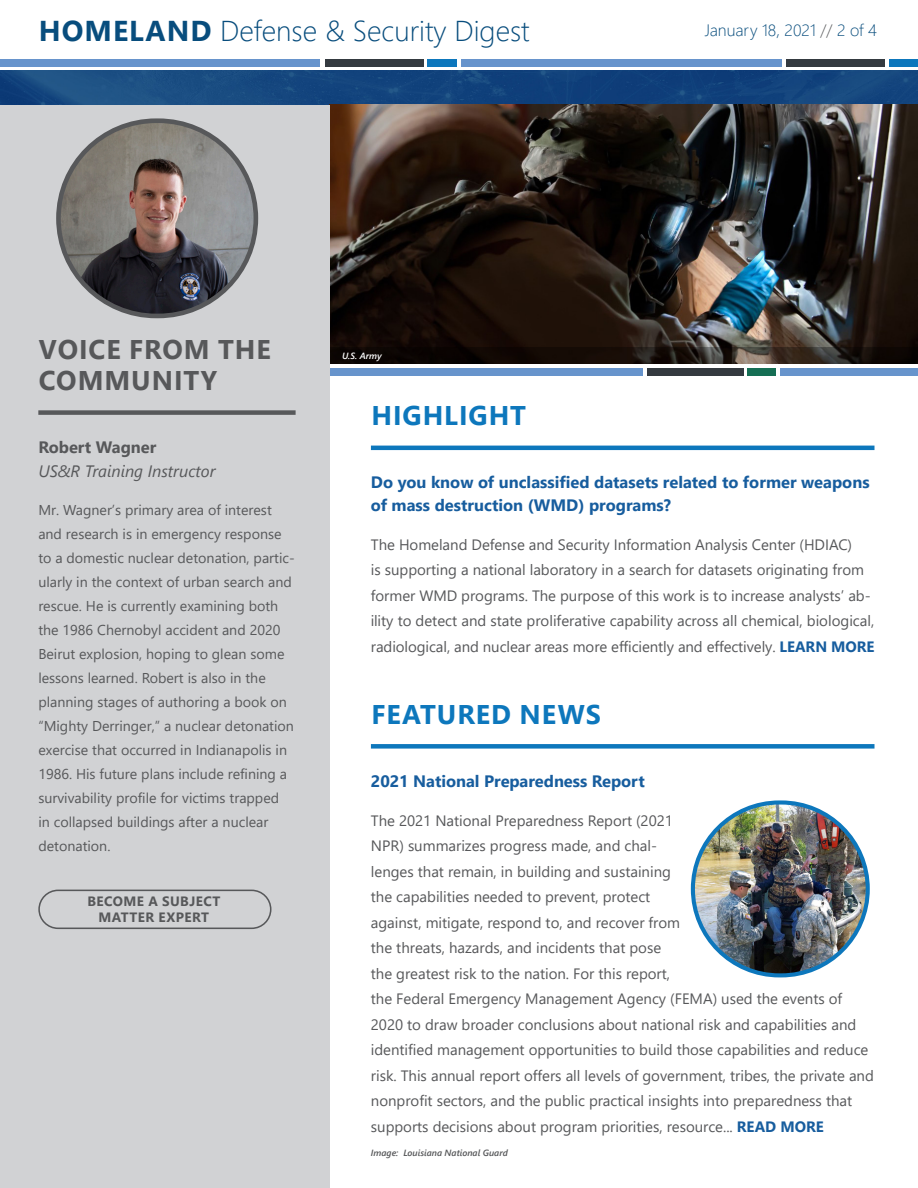
<style>
.page{position:relative;width:918px;height:1188px;background:#fff}
.page>*{position:absolute;margin:0;border:0;box-sizing:border-box;transform-origin:0 0}
.t1{font:300 28.65px "Segoe UI";color:#084d7d}
.Heading_1_-_Green{font:700 27px "Segoe UI";letter-spacing:.035em;color:#0d77bc}
.Heading_1_-_Gray{font:700 27px/31.5px "Segoe UI";letter-spacing:.035em;color:#57585a}
.Heading_2_-_Green{font:700 16.5px/22.5px "Segoe UI";color:#175d9e}
.Heading_2_-_Grey{font:italic 16.5px/24px "Segoe UI";color:#57585a}
.t2{font:300 16.5px "Segoe UI";color:#084d7d}
.Copy{font:15px/25.5px "Segoe UI";color:#57585a}
.Copy-2{font:14.25px/24px "Segoe UI";color:#57585a}
.Grey_Button_Text{font:700 13.5px/16.2px "Segoe UI";letter-spacing:.035em;color:#57585a;text-align:center}
.Image_Source_-_Grey{font:italic 600 9px "Segoe UI";color:#57585a}
.Image_Source{font:italic 600 9px "Segoe UI";color:#fff}
.s1{font-weight:700}
.s2{color:#57585a}
.s3{font-weight:700;font-style:normal}
.s4{font-weight:700;color:#175d9e}
</style>
<div class="page">
<img style="left:1px;top:71px;width:917px;height:34px">
<img style="left:330px;top:105px;width:588px;height:242px">
<div style="left:330px;top:369px;width:313px;height:7px;background:#6794cc"></div>
<div style="left:647px;top:369px;width:97px;height:7px;background:#343a40"></div>
<div style="left:748px;top:369px;width:28px;height:7px;background:#156e54"></div>
<div style="left:780px;top:369px;width:138px;height:7px;background:#6794cc"></div>
<svg style="left:330px;top:347px;width:588px;height:17px;background:#1e1612"></svg>
<div style="left:0;top:105px;width:330px;height:1083px;background:#d1d2d4"></div>
<hr style="left:371px;top:446px;width:504px;height:4px;background:#0d77bc">
<div style="left:371px;top:744px;width:504px;height:5px;background:#0d77bc"></div>
<img style="left:693px;top:803px;width:175px;height:172px;border-radius:86px">
<div style="left:691px;top:800px;width:179px;height:177px;border:4px solid #0d77bc;border-radius:86px"></div>
<div style="left:38px;top:410px;width:258px;height:5px;background:#57585a"></div>
<div style="left:38px;top:890px;width:234px;height:39px;border:2px solid #57585a;border-radius:19px"></div>
<img style="left:58px;top:121px;width:198px;height:195px;border-radius:98px">
<div style="left:56px;top:118px;width:202px;height:200px;border:5px solid #57585a;border-radius:98px"></div>
<div style="left:0;top:59px;width:320px;height:7px;background:#6794cc"></div>
<div style="left:325px;top:59px;width:99px;height:7px;background:#343a40"></div>
<div style="left:428px;top:59px;width:29px;height:7px;background:#0d77bc"></div>
<div style="left:461px;top:59px;width:321px;height:7px;background:#6794cc"></div>
<div style="left:786px;top:59px;width:99px;height:7px;background:#343a40"></div>
<div style="left:889px;top:59px;width:29px;height:7px;background:#0d77bc"></div>
<h1 class="t1" style="left:39px;top:4px;width:492px"><span class="s1">HOMELAND</span> Defense &amp; Security Digest</h1>
<p class="t2" style="left:705px;top:15px;width:174px">January 18, 2021 <span class="s2">//</span> 2 of 4</p>
<p class="Heading_1_-_Gray" style="left:39px;top:331px;width:234px">VOICE FROM THE<br>COMMUNITY</p>
<p class="Heading_2_-_Grey" style="left:38px;top:433px;width:179px"><span class="s3">Robert Wagner<br></span>US&amp;R Training Instructor</p>
<p class="Copy-2" style="left:38px;top:496px;width:258px">Mr. Wagner’s primary area of interest and research is in emergency response to a domestic nuclear detonation, partic&shy;ularly in the context of urban search and rescue. He is currently examining both the 1986 Chernobyl accident and 2020<br>Beirut explosion, hoping to glean some lessons learned. Robert is also in the planning stages of authoring a book on “Mighty Derringer,” a nuclear detonation exercise that occurred in Indianapolis in 1986. His future plans include refining a survivability profile for victims trapped<br>in collapsed buildings after a nuclear detonation.</p>
<p class="Grey_Button_Text" style="left:87px;top:892px;width:135px">BECOME A SUBJECT<br>MATTER EXPERT</p>
<p class="Image_Source" style="left:342px;top:347px;width:41px">U.S. Army</p>
<p class="Heading_1_-_Green" style="left:371px;top:390px;width:156px">HIGHLIGHT</p>
<p class="Heading_2_-_Green" style="left:371px;top:470px;width:500px">Do you know of unclassified datasets related to former weapons of mass destruction (WMD) programs?</p>
<p class="Copy" style="left:371px;top:530px;width:505px">The Homeland Defense and Security Information Analysis Center (HDIAC)<br>is supporting a national laboratory in a search for datasets originating from former WMD programs. The purpose of this work is to increase analysts’ ab&shy;ility to detect and state proliferative capability across all chemical, biological, radiological, and nuclear areas more efficiently and effectively. <span class="s4">LEARN MORE</span></p>
<p class="Heading_1_-_Green" style="left:371px;top:689px;width:231px">FEATURED NEWS</p>
<p class="Heading_2_-_Green" style="left:371px;top:768px;width:275px">2021 National Preparedness Report</p>
<p class="Copy" style="left:371px;top:806px;width:504px">The 2021 National Preparedness Report (2021<br>NPR) summarizes progress made, and chal-<br>lenges that remain, in building and sustaining<br>the capabilities needed to prevent, protect<br>against, mitigate, respond to, and recover from<br>the threats, hazards, and incidents that pose<br>the greatest risk to the nation. For this report,<br>the Federal Emergency Management Agency (FEMA) used the events of 2020 to draw broader conclusions about national risk and capabilities and identified management opportunities to build those capabilities and reduce risk. This annual report offers all levels of government, tribes, the private and nonprofit sectors, and the public practical insights into preparedness that supports decisions about program priorities, resource... <span class="s4">READ MORE</span></p>
<p class="Image_Source_-_Grey" style="left:371px;top:1144px;width:138px">Image: Louisiana National Guard</p>
</div>
